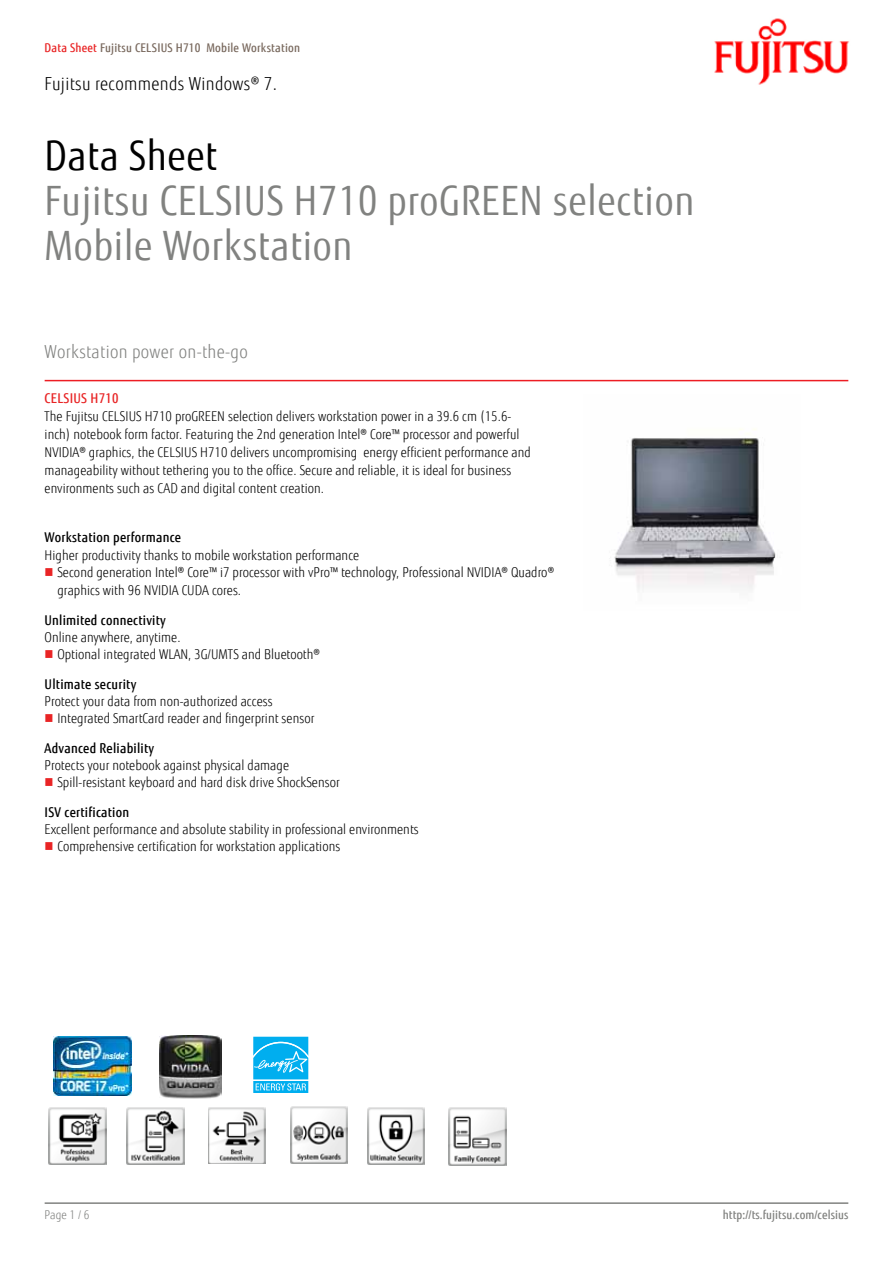
<style>
.page{position:relative;width:893px;height:1263px;background:#fff}
.page>*{position:absolute;margin:0;border:0;box-sizing:border-box;transform-origin:0 0}
.t1{font:40.5px/45px "Fujitsu Sans";letter-spacing:.02em;color:#818280;scale:.9 1}
.t2{font:40.5px "Fujitsu Sans";letter-spacing:.02em;color:#000;scale:.9 1}
.t3{font:300 18px "Fujitsu Sans";letter-spacing:.02em;color:#000;scale:.9 1}
.t4{font:300 18px "Fujitsu Sans";letter-spacing:.02em;color:#818280;scale:.9 1}
.t5{font:300 13.5px/18px "Fujitsu Sans";letter-spacing:.005em;color:#000;scale:.9 1}
.t6{font:500 13.5px "Fujitsu Sans";letter-spacing:.02em;color:#000;scale:.9 1}
.t7{font:500 13.5px "Fujitsu Sans";letter-spacing:.02em;color:#e82425;scale:.9 1}
.t8{font:500 12px "Fujitsu Sans";letter-spacing:.02em;color:#79695e;scale:.9 1}
.t9{font:500 12px "Fujitsu Sans";letter-spacing:.005em;color:#818280;scale:.9 1}
.t10{font:300 12px "Fujitsu Sans";color:#818280;scale:.9 1}
.s1{color:#e92425}
</style>
<div class="page">
<hr style="left:45px;top:1202px;width:803px;height:2px;background:#818280">
<hr style="left:45px;top:380px;width:803px;height:1px;background:#ed1d24">
<img style="left:714px;top:18px;width:135px;height:67px">
<img style="left:614px;top:429px;width:162px;height:161px">
<div style="left:252px;top:1035px;width:58px;height:46px;background:#b7e8fa"></div>
<svg style="left:252px;top:1037px;width:57px;height:56px;background:#33bef2"></svg>
<img style="left:54px;top:1037px;width:78px;height:58px">
<img style="left:159px;top:1036px;width:62px;height:62px">
<img style="left:49px;top:1107px;width:57px;height:58px">
<img style="left:127px;top:1107px;width:57px;height:58px">
<img style="left:208px;top:1107px;width:57px;height:57px">
<img style="left:291px;top:1106px;width:57px;height:58px">
<img style="left:367px;top:1107px;width:58px;height:58px">
<img style="left:449px;top:1108px;width:57px;height:57px">
<p class="t8" style="left:45px;top:40px;width:285px"><span class="s1">Data Sheet</span> Fujitsu CELSIUS H710 Mobile Workstation</p>
<h2 class="t3" style="left:45px;top:73px;width:260px">Fujitsu recommends Windows® 7.</h2>
<h1 class="t2" style="left:45px;top:131px;width:193px">Data Sheet</h1>
<h1 class="t1" style="left:45px;top:178px;width:723px">Fujitsu CELSIUS H710 proGREEN selection<br>Mobile Workstation</h1>
<h2 class="t4" style="left:45px;top:341px;width:227px">Workstation power on-the-go</h2>
<p class="t7" style="left:45px;top:390px;width:83px">CELSIUS H710</p>
<p class="t5" style="left:45px;top:407px;width:542px">The Fujitsu CELSIUS H710 proGREEN selection delivers workstation power in a 39.6 cm (15.6- inch) notebook form factor. Featuring the 2nd generation Intel® Core™ processor and powerful NVIDIA® graphics, the CELSIUS H710 delivers uncompromising energy efficient performance and manageability without tethering you to the office. Secure and reliable, it is ideal for business environments such as CAD and digital content creation.</p>
<p class="t6" style="left:45px;top:529px;width:153px">Workstation performance</p>
<p class="t5" style="left:57px;top:546px;width:553px;line-height:17.5px;text-indent:-13px">Higher productivity thanks to mobile workstation performance<br>Second generation Intel® Core™ i7 processor with vPro™ technology, Professional NVIDIA® Quadro® graphics with 96 NVIDIA CUDA cores.</p>
<p class="t6" style="left:45px;top:611px;width:136px">Unlimited connectivity</p>
<p class="t5" style="left:57px;top:629px;width:293px;line-height:17.1px;text-indent:-13px">Online anywhere, anytime.<br>Optional integrated WLAN, 3G/UMTS and Bluetooth®</p>
<p class="t6" style="left:45px;top:675px;width:103px">Ultimate security</p>
<p class="t5" style="left:57px;top:693px;width:287px;line-height:17.1px;text-indent:-13px">Protect your data from non-authorized access<br>Integrated SmartCard reader and fingerprint sensor</p>
<p class="t6" style="left:45px;top:740px;width:123px">Advanced Reliability</p>
<p class="t5" style="left:57px;top:757px;width:315px;line-height:17.1px;text-indent:-13px">Protects your notebook against physical damage<br>Spill-resistant keyboard and hard disk drive ShockSensor</p>
<p class="t6" style="left:45px;top:804px;width:96px">ISV certification</p>
<p class="t5" style="left:57px;top:821px;width:403px;line-height:17.1px;text-indent:-13px">Excellent performance and absolute stability in professional environments<br>Comprehensive certification for workstation applications</p>
<p class="t10" style="left:45px;top:1208px;width:51px">Page 1 / 6</p>
<p class="t9" style="left:723px;top:1208px;width:141px">http://ts.fujitsu.com/celsius</p>
</div>
